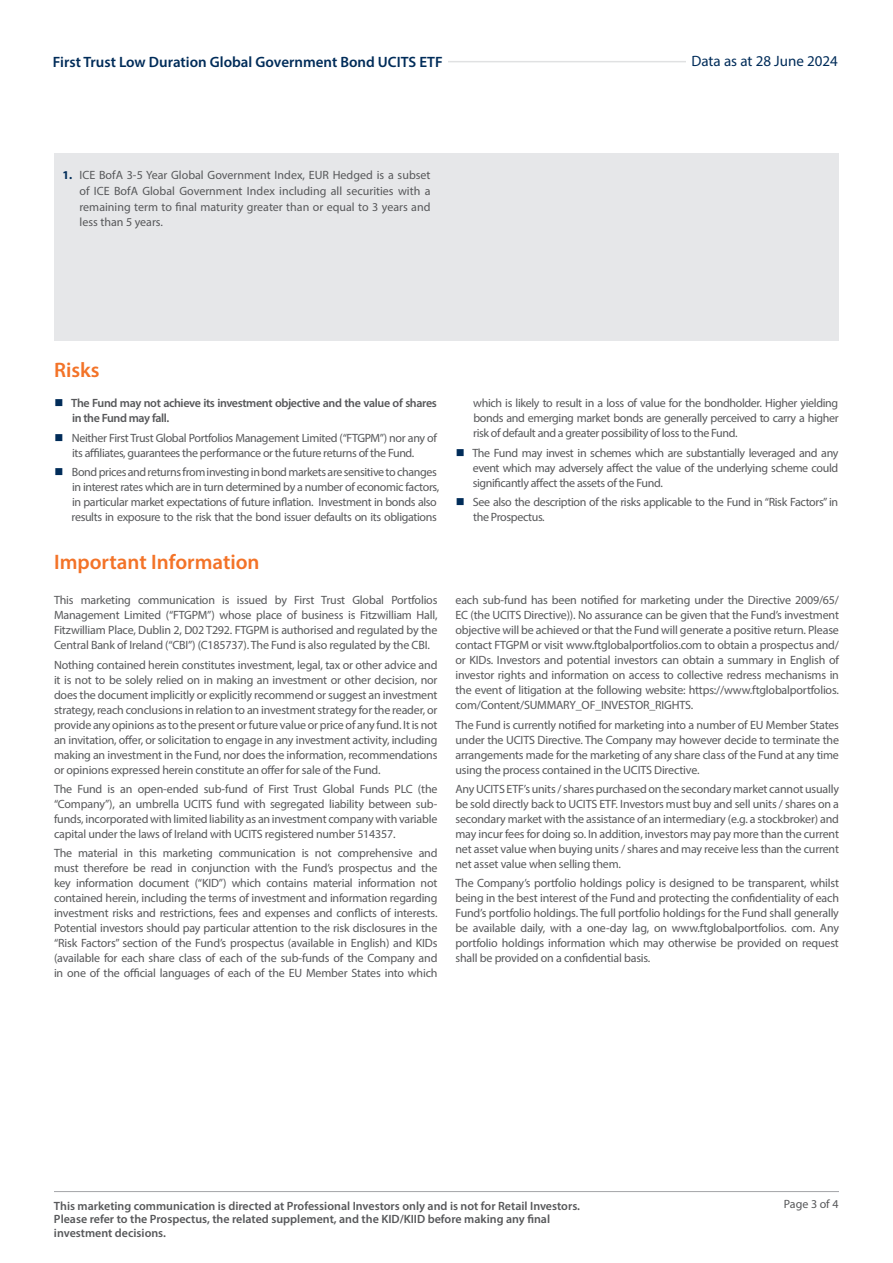
<style>
.page{position:relative;width:893px;height:1263px;background:#fff}
.page>*{position:absolute;margin:0;border:0;box-sizing:border-box;transform-origin:0 0}
.t1{font:600 21px "Myriad Pro";color:#f37328}
.t2{font:600 15px "Myriad Pro";color:#002c59}
.t3{font:15px "Myriad Pro";color:#002c59}
.t4{font:12px/15px "Myriad Pro";letter-spacing:-.03em;color:#57585a;text-align:justify}
.t5{font:600 12px/13.5px "Myriad Pro";color:#57585a}
.t6{font:600 12px/15px "Myriad Pro";letter-spacing:-.03em;color:#57585a}
.s1{color:#fff}
.s2{font-weight:600;color:#fff}
.s3{font-weight:700;color:#002c59}
.s4{color:#002c59}
</style>
<div class="page">
<hr style="left:54px;top:61px;width:782px;height:1px;background:#64686f">
<div style="left:53px;top:56px;width:394px;height:11px;background:#fff"></div>
<div style="left:687px;top:55px;width:151px;height:11px;background:#fff"></div>
<hr style="left:54px;top:1191px;width:785px;height:1px;background:#a3a4a8">
<div style="left:54px;top:153px;width:785px;height:187px;background:#e6e7e9"></div>
<p class="t2" style="left:53px;top:52px;width:396px">First Trust Low Duration Global Government Bond UCITS ETF<span class="s1">-</span></p>
<p class="t3" style="left:687px;top:52px;width:153px"><span class="s2">-</span>Data as at 28 June 2024</p>
<p class="t4" style="left:80px;top:167px;width:353px;line-height:15.8px;text-indent:-17px"><span class="s3">1.</span> ICE BofA 3-5 Year Global Government Index, EUR Hedged is a subset of ICE BofA Global Government Index including all securities with a remaining term to final maturity greater than or equal to 3 years and less than 5 years.</p>
<h1 class="t1" style="left:54px;top:357px;width:47px">Risks</h1>
<p class="t6" style="left:72px;top:396px;width:366px;text-indent:-18px"><span class="s4">■</span> The Fund may not achieve its investment objective and the value of shares in the Fund may fall.</p>
<p class="t4" style="left:54px;top:430px;width:384px;text-align:center"><span class="s4">■</span> Neither First Trust Global Portfolios Management Limited (“FTGPM”) nor any of its affiliates, guarantees the performance or the future returns of the Fund.</p>
<p class="t4" style="left:72px;top:464px;width:369px;text-align:left;text-indent:-17px"><span class="s4">■</span> Bond prices and returns from investing in bond markets are sensitive to changes in interest rates which are in turn determined by a number of economic factors, in particular market expectations of future inflation. Investment in bonds also results in exposure to the risk that the bond issuer defaults on its obligations</p>
<h1 class="t1" style="left:54px;top:548px;width:207px">Important Information</h1>
<p class="t4" style="left:54px;top:593px;width:385px">This marketing communication is issued by First Trust Global Portfolios Management Limited (“FTGPM”) whose place of business is Fitzwilliam Hall, Fitzwilliam Place, Dublin 2, D02 T292. FTGPM is authorised and regulated by the Central Bank of Ireland (“CBI”) (C185737). The Fund is also regulated by the CBI.</p>
<p class="t4" style="left:54px;top:657px;width:385px">Nothing contained herein constitutes investment, legal, tax or other advice and it is not to be solely relied on in making an investment or other decision, nor does the document implicitly or explicitly recommend or suggest an investment strategy, reach conclusions in relation to an investment strategy for the reader, or provide any opinions as to the present or future value or price of any fund. It is not an invitation, offer, or solicitation to engage in any investment activity, including making an investment in the Fund, nor does the information, recommendations or opinions expressed herein constitute an offer for sale of the Fund.</p>
<p class="t4" style="left:54px;top:781px;width:385px">The Fund is an open-ended sub-fund of First Trust Global Funds PLC (the “Company”), an umbrella UCITS fund with segregated liability between sub&shy;funds, incorporated with limited liability as an investment company with variable capital under the laws of Ireland with UCITS registered number 514357.</p>
<p class="t4" style="left:54px;top:845px;width:385px">The material in this marketing communication is not comprehensive and must therefore be read in conjunction with the Fund’s prospectus and the key information document (“KID”) which contains material information not contained herein, including the terms of investment and information regarding investment risks and restrictions, fees and expenses and conflicts of interests.<br>Potential investors should pay particular attention to the risk disclosures in the “Risk Factors” section of the Fund’s prospectus (available in English) and KIDs (available for each share class of each of the sub-funds of the Company and in one of the official languages of each of the EU Member States into which</p>
<p class="t4" style="left:473px;top:396px;width:367px">which is likely to result in a loss of value for the bondholder. Higher yielding bonds and emerging market bonds are generally perceived to carry a higher risk of default and a greater possibility of loss to the Fund.</p>
<p class="t4" style="left:473px;top:445px;width:367px;text-indent:-17px"><span class="s4">■</span> The Fund may invest in schemes which are substantially leveraged and any event which may adversely affect the value of the underlying scheme could significantly affect the assets of the Fund.</p>
<p class="t4" style="left:473px;top:494px;width:367px;text-indent:-17px"><span class="s4">■</span> See also the description of the risks applicable to the Fund in “Risk Factors” in the Prospectus.</p>
<p class="t4" style="left:455px;top:593px;width:385px">each sub-fund has been notified for marketing under the Directive 2009/65/ EC (the UCITS Directive)). No assurance can be given that the Fund’s investment objective will be achieved or that the Fund will generate a positive return. Please contact FTGPM or visit www.ftglobalportfolios.com to obtain a prospectus and/ or KIDs. Investors and potential investors can obtain a summary in English of investor rights and information on access to collective redress mechanisms in the event of litigation at the following website: https://www.ftglobalportfolios. com/Content/SUMMARY_OF_INVESTOR_RIGHTS.</p>
<p class="t4" style="left:455px;top:717px;width:385px">The Fund is currently notified for marketing into a number of EU Member States under the UCITS Directive. The Company may however decide to terminate the arrangements made for the marketing of any share class of the Fund at any time using the process contained in the UCITS Directive.</p>
<p class="t4" style="left:455px;top:781px;width:385px">Any UCITS ETF’s units / shares purchased on the secondary market cannot usually be sold directly back to UCITS ETF. Investors must buy and sell units / shares on a secondary market with the assistance of an intermediary (e.g. a stockbroker) and may incur fees for doing so. In addition, investors may pay more than the current net asset value when buying units / shares and may receive less than the current net asset value when selling them.</p>
<p class="t4" style="left:455px;top:875px;width:385px">The Company’s portfolio holdings policy is designed to be transparent, whilst being in the best interest of the Fund and protecting the confidentiality of each Fund’s portfolio holdings. The full portfolio holdings for the Fund shall generally be available daily, with a one-day lag, on www.ftglobalportfolios. com. Any portfolio holdings information which may otherwise be provided on request shall be provided on a confidential basis.</p>
<p class="t5" style="left:54px;top:1199px;width:528px">This marketing communication is directed at Professional Investors only and is not for Retail Investors.</p>
<p class="t4" style="left:784px;top:1196px;width:56px">Page 3 of 4</p>
<p class="t5" style="left:54px;top:1212px;width:498px">Please refer to the Prospectus, the related supplement, and the KID/KIID before making any final investment decisions.</p>
</div>
